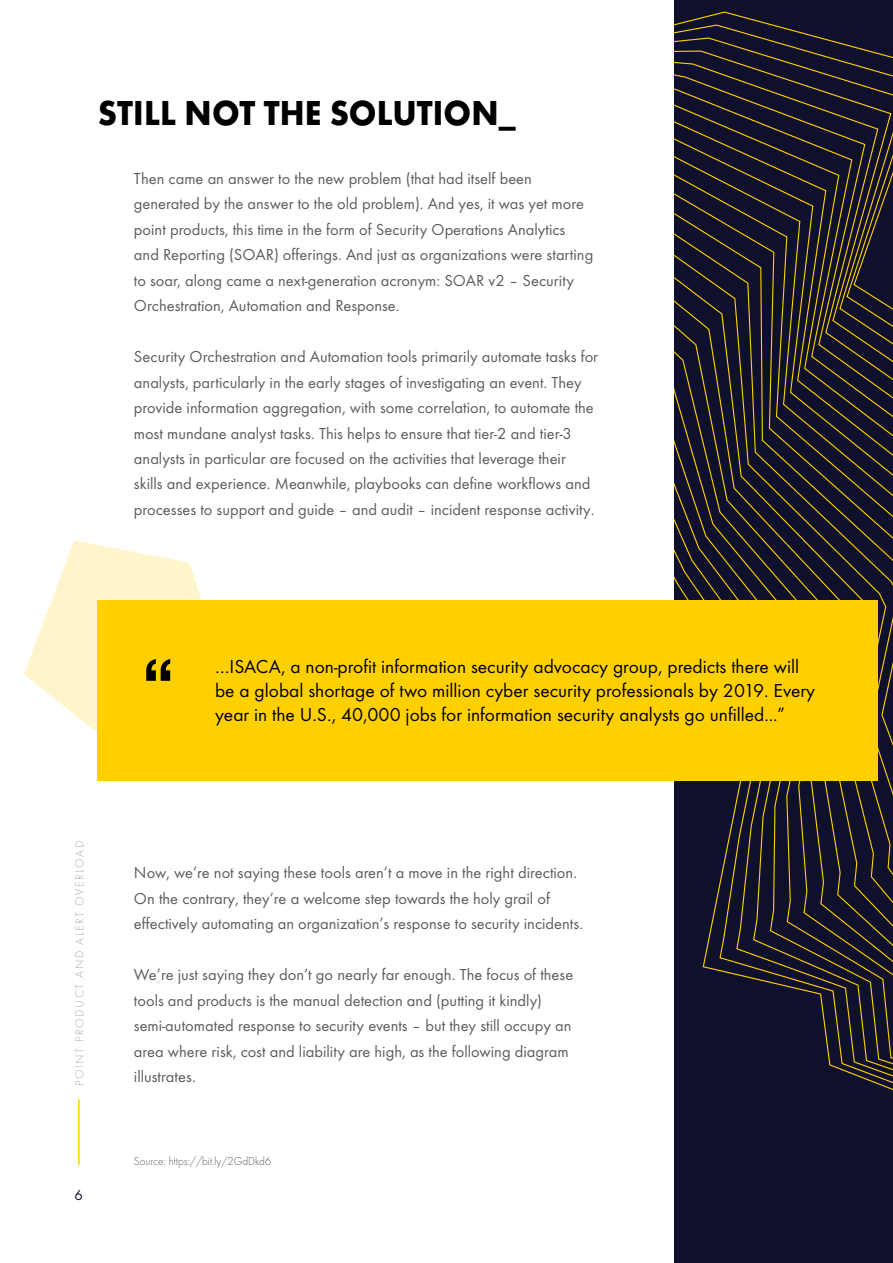
<style>
.page{position:relative;width:893px;height:1263px;background:#fff}
.page>*{position:absolute;margin:0;border:0;box-sizing:border-box;transform-origin:0 0}
.t1{font:700 67.5px "Helvetica Neue";color:#000}
.t2{font:700 36px "Function Pro";color:#000;scale:.94 1}
.t3{font:19.5px/24px "Function Pro";color:#000}
.t4{font:16.5px/25.5px "Function Pro";color:#5c5c5b}
.t5{font:15px "Function Pro";color:#0f102c}
.t6{font:300 12px "Function Pro";color:#5c5c5b;scale:.94 1}
.t7{font:300 12px "Function Pro";letter-spacing:.13em;color:#afacae}
</style>
<div class="page">
<hr style="left:78px;top:1099px;width:2px;height:66px;background:#ffd000">
<svg style="left:24px;top:540px;width:178px;height:198px"></svg>
<svg style="left:674px;top:0;width:219px;height:1263px;background:#1d1b29"></svg>
<div style="left:98px;top:600px;width:780px;height:180px;background:#ffd000"></div>
<h2 class="t2" style="left:98px;top:90px;width:446px">STILL NOT THE SOLUTION_</h2>
<p class="t4" style="left:134px;top:165px;width:461px">Then came an answer to the new problem (that had itself been generated by the answer to the old problem). And yes, it was yet more point products, this time in the form of Security Operations Analytics and Reporting (SOAR) offerings. And just as organizations were starting to soar, along came a next-generation acronym: SOAR v2 – Security Orchestration, Automation and Response.</p>
<p class="t4" style="left:134px;top:344px;width:466px">Security Orchestration and Automation tools primarily automate tasks for analysts, particularly in the early stages of investigating an event. They provide information aggregation, with some correlation, to automate the most mundane analyst tasks. This helps to ensure that tier-2 and tier-3 analysts in particular are focused on the activities that leverage their skills and experience. Meanwhile, playbooks can define workflows and processes to support and guide – and audit – incident response activity.</p>
<p class="t7" style="left:73px;top:1086px;width:247px;rotate:-90deg">POINT PRODUCT AND ALERT OVERLOAD</p>
<p class="t5" style="left:74px;top:1186px;width:10px">6</p>
<h1 class="t1" style="left:143px;top:630px;width:33px">“</h1>
<p class="t3" style="left:215px;top:655px;width:602px">…ISACA, a non-profit information security advocacy group, predicts there will be a global shortage of two million cyber security professionals by 2019. Every</p>
<p class="t3" style="left:215px;top:703px;width:572px">year in the U.S., 40,000 jobs for information security analysts go unfilled...”</p>
<p class="t4" style="left:134px;top:860px;width:451px">Now, we’re not saying these tools aren’t a move in the right direction.<br>On the contrary, they’re a welcome step towards the holy grail of effectively automating an organization’s response to security incidents.</p>
<p class="t4" style="left:134px;top:962px;width:441px">We’re just saying they don’t go nearly far enough. The focus of these tools and products is the manual detection and (putting it kindly) semi-automated response to security events – but they still occupy an area where risk, cost and liability are high, as the following diagram illustrates.</p>
<p class="t6" style="left:134px;top:1154px;width:148px">Source: https://bit.ly/2GdDkd6</p>
</div>
